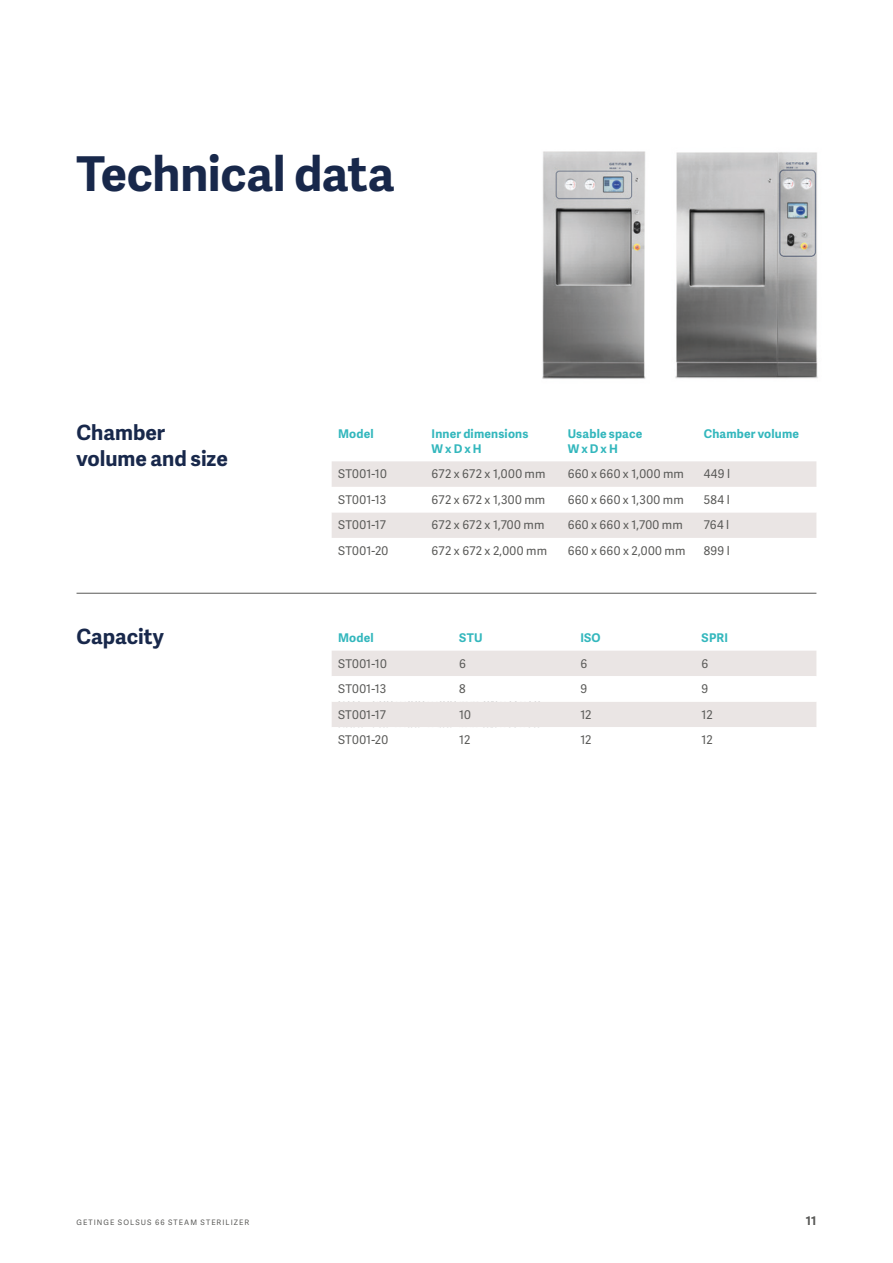
<style>
.page{position:relative;width:893px;height:1263px;background:#fff}
.page>*{position:absolute;margin:0;border:0;box-sizing:border-box;transform-origin:0 0}
.t1{font:700 48px "Adelle Sans";letter-spacing:-.005em;color:#18284b}
.t2{font:700 21px/25.5px "Adelle Sans";color:#18284b}
.t3{font:12px "Adelle Sans";letter-spacing:.015em;color:#595957}
.t4{font:700 12px/14.9px "Adelle Sans";letter-spacing:.015em;color:#33b7bd}
.t5{font:700 12px "Adelle Sans";color:#595957}
.t6{font:7.5px "Adelle Sans";letter-spacing:.14em;color:#595957}
</style>
<div class="page">
<img style="left:675px;top:152px;width:143px;height:227px">
<img style="left:542px;top:151px;width:104px;height:228px">
<hr style="left:77px;top:593px;width:739px;height:1px;background:#595957">
<svg style="left:332px;top:461px;width:484px;height:77px"></svg>
<svg style="left:332px;top:651px;width:484px;height:76px"></svg>
<h1 class="t1" style="left:77px;top:139px;width:320px">Technical data</h1>
<h2 class="t2" style="left:77px;top:419px;width:153px">Chamber volume and size</h2>
<h2 class="t2" style="left:77px;top:623px;width:89px">Capacity</h2>
<p class="t4" style="left:338px;top:426px;width:37px">Model</p>
<p class="t4" style="left:432px;top:426px;width:98px">Inner dimensions<br>W x D x H</p>
<p class="t4" style="left:568px;top:426px;width:76px">Usable space<br>W x D x H</p>
<p class="t4" style="left:704px;top:426px;width:97px">Chamber volume</p>
<p class="t3" style="left:338px;top:466px;width:50px">ST001-10</p>
<p class="t3" style="left:432px;top:466px;width:115px">672 x 672 x 1,000 mm</p>
<p class="t3" style="left:568px;top:466px;width:118px">660 x 660 x 1,000 mm</p>
<p class="t3" style="left:704px;top:466px;width:28px">449 l</p>
<p class="t3" style="left:338px;top:491px;width:50px">ST001-13</p>
<p class="t3" style="left:432px;top:491px;width:115px">672 x 672 x 1,300 mm</p>
<p class="t3" style="left:568px;top:491px;width:118px">660 x 660 x 1,300 mm</p>
<p class="t3" style="left:704px;top:491px;width:27px">584 l</p>
<p class="t3" style="left:338px;top:517px;width:49px">ST001-17</p>
<p class="t3" style="left:432px;top:517px;width:114px">672 x 672 x 1,700 mm</p>
<p class="t3" style="left:568px;top:517px;width:117px">660 x 660 x 1,700 mm</p>
<p class="t3" style="left:704px;top:517px;width:27px">764 l</p>
<p class="t3" style="left:338px;top:542px;width:52px">ST001-20</p>
<p class="t3" style="left:432px;top:542px;width:117px">672 x 672 x 2,000 mm</p>
<p class="t3" style="left:568px;top:542px;width:119px">660 x 660 x 2,000 mm</p>
<p class="t3" style="left:704px;top:542px;width:28px">899 l</p>
<p class="t4" style="left:338px;top:630px;width:37px">Model</p>
<p class="t4" style="left:459px;top:630px;width:25px">STU</p>
<p class="t4" style="left:580px;top:630px;width:22px">ISO</p>
<p class="t4" style="left:702px;top:630px;width:28px">SPRI</p>
<p class="t3" style="left:338px;top:655px;width:50px">ST001-10</p>
<p class="t3" style="left:459px;top:655px;width:8px">6</p>
<p class="t3" style="left:580px;top:655px;width:8px">6</p>
<p class="t3" style="left:702px;top:655px;width:8px">6</p>
<p class="t3" style="left:338px;top:680px;width:50px">ST001-13</p>
<p class="t3" style="left:459px;top:680px;width:8px">8</p>
<p class="t3" style="left:580px;top:680px;width:8px">9</p>
<p class="t3" style="left:702px;top:680px;width:8px">9</p>
<p class="t3" style="left:338px;top:706px;width:49px">ST001-17</p>
<p class="t3" style="left:459px;top:706px;width:13px">10</p>
<p class="t3" style="left:580px;top:706px;width:13px">12</p>
<p class="t3" style="left:702px;top:706px;width:13px">12</p>
<p class="t3" style="left:338px;top:731px;width:52px">ST001-20</p>
<p class="t3" style="left:459px;top:731px;width:13px">12</p>
<p class="t3" style="left:580px;top:731px;width:13px">12</p>
<p class="t3" style="left:702px;top:731px;width:13px">12</p>
<p class="t6" style="left:77px;top:1217px;width:174px">GETINGE SOLSUS 66 STEAM STERILIZER</p>
<p class="t5" style="left:806px;top:1211px;width:12px">11</p>
</div>
